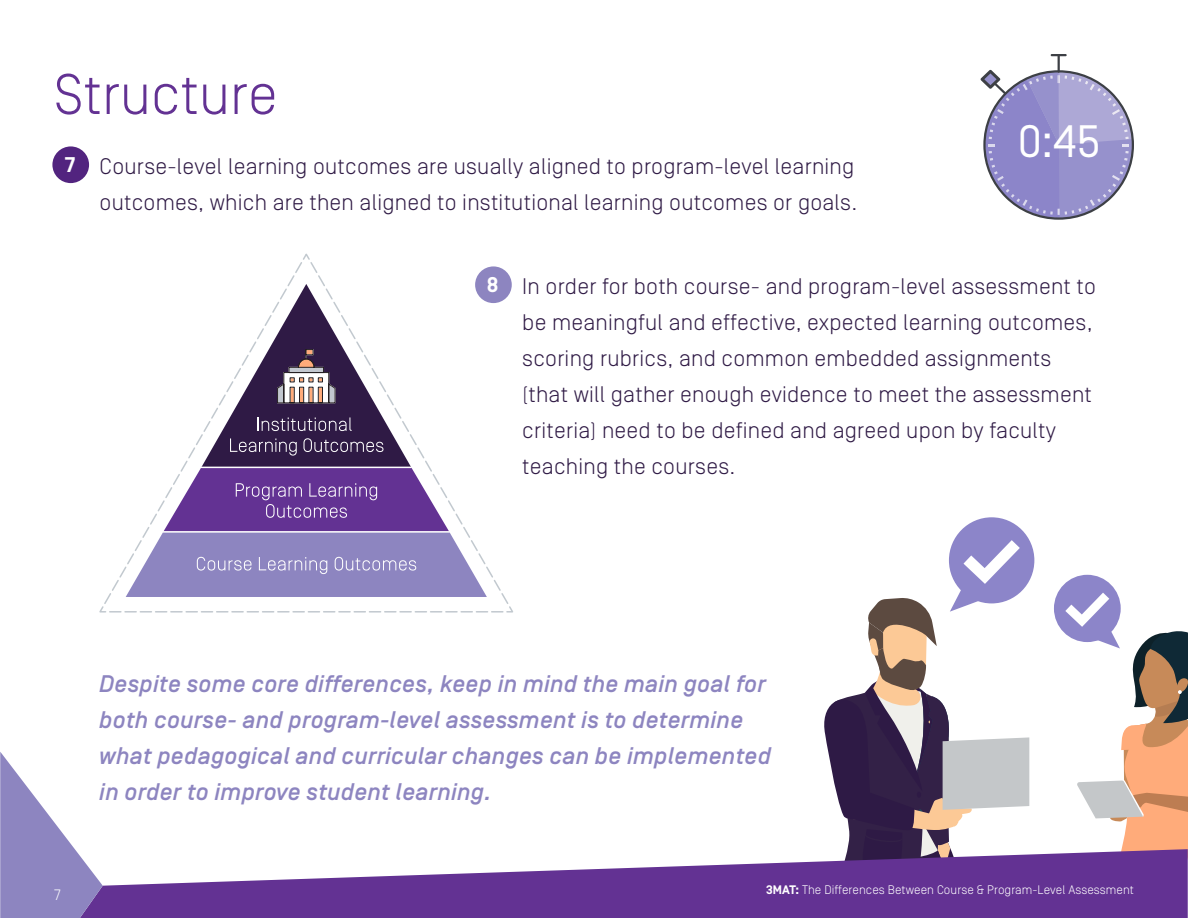
<style>
.page{position:relative;width:1188px;height:918px;background:#fff}
.page>*{position:absolute;margin:0;border:0;box-sizing:border-box;transform-origin:0 0}
.t1{font:300 57px "Simplon Norm";color:#633293}
.t2{font:45.3px "Simplon Norm";color:#fff}
.t3{font:italic 500 24px/36px "Simplon Norm";letter-spacing:.01em;color:#8d85c0}
.t4{font:300 22.5px/36px "Simplon Norm";letter-spacing:.01em;color:#2f1a45;text-align:right}
.t5{font:300 15px "Simplon Norm";color:#fff}
.t6{font:300 12.3px "Simplon Norm";letter-spacing:.005em;color:#fff}
.s1{font-weight:700;font-size:21.3px;color:#fff}
.s2{font-weight:700}
</style>
<div class="page">
<div style="left:949px;top:517px;width:85px;height:86px;background:#8c85c9;border-radius:50%"></div>
<svg style="left:824px;top:540px;width:205px;height:309px"></svg>
<div style="left:1054px;top:575px;width:67px;height:67px;background:#8c85c9;border-radius:50%"></div>
<svg style="left:1065px;top:593px;width:123px;height:256px"></svg>
<svg style="left:99px;top:253px;width:414px;height:360px"></svg>
<svg style="left:126px;top:284px;width:361px;height:313px"></svg>
<hr style="left:201px;top:467px;width:210px;height:1px;background:#fff">
<hr style="left:163px;top:531px;width:286px;height:2px;background:#fff">
<svg style="left:103px;top:849px;width:1085px;height:69px;fill:#633293"></svg>
<svg style="left:0;top:752px;width:103px;height:166px"></svg>
<div style="left:52px;top:146px;width:37px;height:37px;background:#52247f;border-radius:50%"></div>
<div style="left:475px;top:266px;width:37px;height:37px;background:#8d85c0;border-radius:50%"></div>
<svg style="left:980px;top:54px;width:154px;height:166px"></svg>
<h1 class="t1" style="left:54px;top:64px;width:225px">Structure</h1>
<p class="t4" style="left:65px;top:149px;width:794px"><span class="s1">7</span> Course-level learning outcomes are usually aligned to program-level learning outcomes, which are then aligned to institutional learning outcomes or goals.</p>
<h2 class="t2" style="left:1018px;top:118px;width:84px">0:45</h2>
<p class="t4" style="left:522px;top:269px;width:575px;text-align:left;text-indent:-35px"><span class="s1">8</span> In order for both course- and program-level assessment to be meaningful and effective, expected learning outcomes, scoring rubrics, and common embedded assignments (that will gather enough evidence to meet the assessment criteria) need to be defined and agreed upon by faculty teaching the courses.</p>
<p class="t3" style="left:99px;top:667px;width:673px">Despite some core differences, keep in mind the main goal for both course- and program-level assessment is to determine what pedagogical and curricular changes can be implemented in order to improve student learning.</p>
<p class="t5" style="left:54px;top:887px;width:8px">7</p>
<p class="t6" style="left:766px;top:883px;width:369px"><span class="s2">3MAT:</span> The Differences Between Course &amp; Program-Level Assessment</p>
</div>
